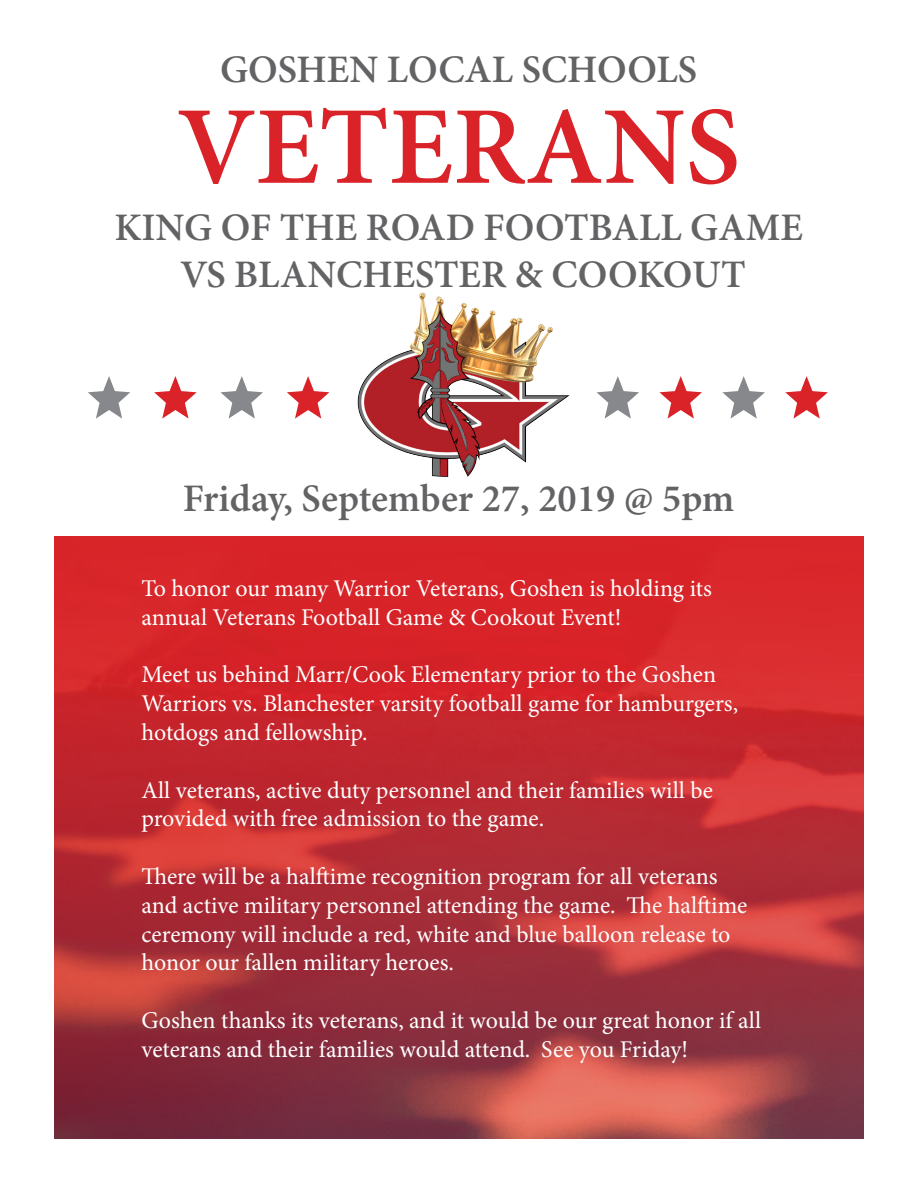
<style>
.page{position:relative;width:918px;height:1188px;background:#fff}
.page>*{position:absolute;margin:0;border:0;box-sizing:border-box;transform-origin:0 0}
.t1{font:600 111px "Minion Pro";color:#da2328}
.t2{font:600 39px "Minion Pro";color:#636366}
.t3{font:24px/28.8px "Minion Pro";color:#fff}
</style>
<div class="page">
<svg style="left:785px;top:376px;width:43px;height:43px"></svg>
<svg style="left:287px;top:376px;width:42px;height:43px"></svg>
<svg style="left:659px;top:376px;width:43px;height:43px"></svg>
<svg style="left:154px;top:376px;width:43px;height:43px"></svg>
<svg style="left:722px;top:376px;width:43px;height:43px"></svg>
<svg style="left:220px;top:376px;width:43px;height:43px"></svg>
<svg style="left:597px;top:376px;width:42px;height:43px"></svg>
<svg style="left:88px;top:376px;width:42px;height:43px"></svg>
<img style="left:54px;top:536px;width:809px;height:602px">
<img style="left:357px;top:292px;width:213px;height:185px">
<p class="t2" style="left:220px;top:43px;width:479px">GOSHEN LOCAL SCHOOLS</p>
<p class="t1" style="left:177px;top:71px;width:565px">VETERANS</p>
<p class="t2" style="left:114px;top:200px;width:690px">KING OF THE ROAD FOOTBALL GAME</p>
<p class="t2" style="left:180px;top:247px;width:567px">VS BLANCHESTER &amp; COOKOUT</p>
<p class="t2" style="left:183px;top:471px;width:553px">Friday, September 27, 2019 @ 5pm</p>
<p class="t3" style="left:141px;top:574px;width:572px">To honor our many Warrior Veterans, Goshen is holding its annual Veterans Football Game &amp; Cookout Event!</p>
<p class="t3" style="left:141px;top:660px;width:598px">Meet us behind Marr/Cook Elementary prior to the Goshen<br>Warriors vs. Blanchester varsity football game for hamburgers, hotdogs and fellowship.</p>
<p class="t3" style="left:141px;top:776px;width:573px">All veterans, active duty personnel and their families will be provided with free admission to the game.</p>
<p class="t3" style="left:141px;top:862px;width:608px">There will be a halftime recognition program for all veterans and active military personnel attending the game. The halftime ceremony will include a red, white and blue balloon release to honor our fallen military heroes.</p>
<p class="t3" style="left:141px;top:1006px;width:621px">Goshen thanks its veterans, and it would be our great honor if all veterans and their families would attend. See you Friday!</p>
</div>
